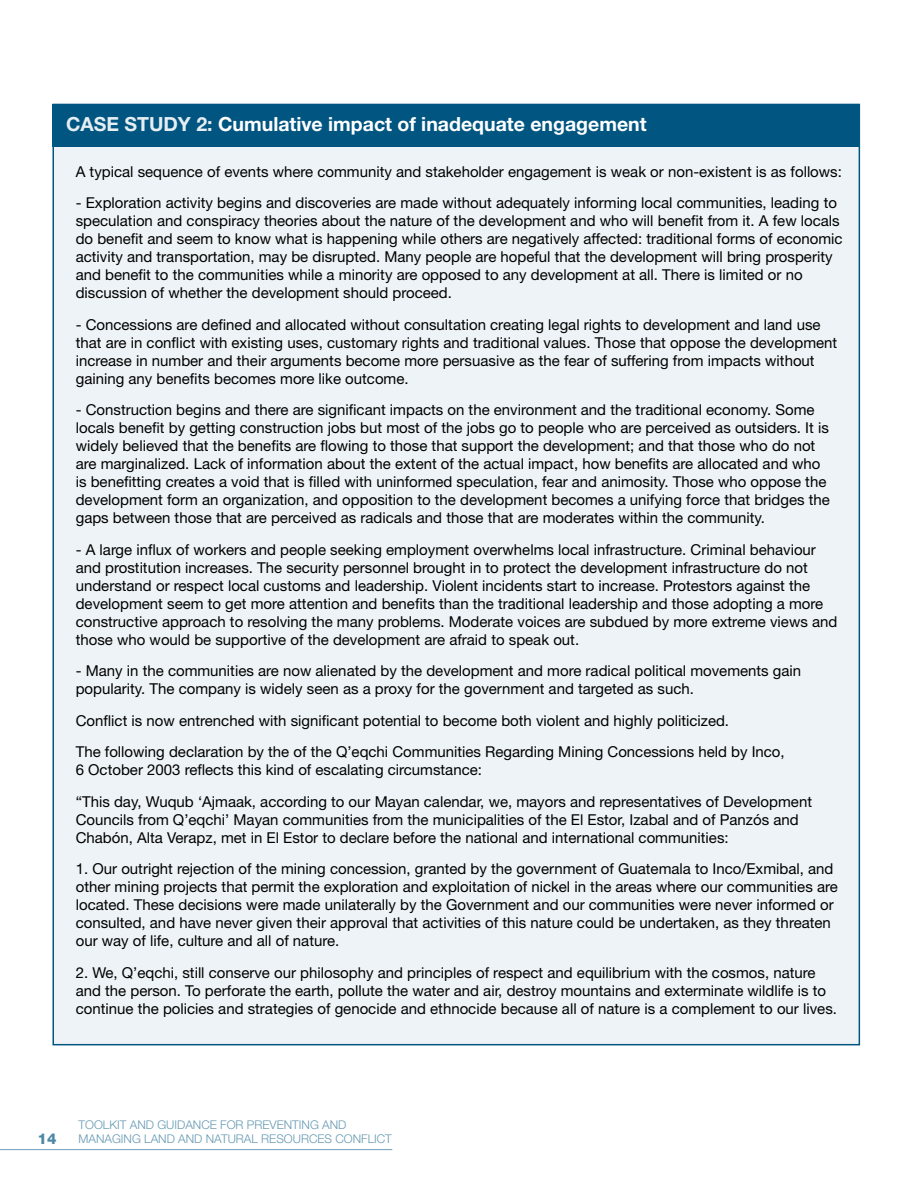
<style>
.page{position:relative;width:918px;height:1188px;background:#fff}
.page>*{position:absolute;margin:0;border:0;box-sizing:border-box;transform-origin:0 0}
.t1{font:700 19.5px "Helvetica Neue LT Std";color:#fff}
.t2{font:15px/18px "Helvetica Neue LT Std";color:#000}
.t3{font:800 15px "Helvetica Neue LT Std";color:#4c87a6}
.t4{font:300 12px "Helvetica Neue LT Std";color:#6699b3}
.s1{color:#e6eef3}
</style>
<div class="page">
<hr style="left:0;top:1149px;width:392px;height:1px;background:#7fa9c0">
<div style="left:53px;top:104px;width:806px;height:941px;background:#edf3f6"></div>
<div style="left:52px;top:104px;width:808px;height:42px;background:#005581"></div>
<h1 class="t1" style="left:66px;top:117px;width:582px"><span class="s1">CASE STUDY 2:</span> Cumulative impact of inadequate engagement</h1>
<p class="t2" style="left:76px;top:164px;width:768px">A typical sequence of events where community and stakeholder engagement is weak or non-existent is as follows:</p>
<p class="t2" style="left:76px;top:195px;width:768px">- Exploration activity begins and discoveries are made without adequately informing local communities, leading to speculation and conspiracy theories about the nature of the development and who will benefit from it. A few locals do benefit and seem to know what is happening while others are negatively affected: traditional forms of economic activity and transportation, may be disrupted. Many people are hopeful that the development will bring prosperity and benefit to the communities while a minority are opposed to any development at all. There is limited or no discussion of whether the development should proceed.</p>
<p class="t2" style="left:76px;top:317px;width:763px">- Concessions are defined and allocated without consultation creating legal rights to development and land use that are in conflict with existing uses, customary rights and traditional values. Those that oppose the development increase in number and their arguments become more persuasive as the fear of suffering from impacts without gaining any benefits becomes more like outcome.</p>
<p class="t2" style="left:76px;top:402px;width:756px">- Construction begins and there are significant impacts on the environment and the traditional economy. Some locals benefit by getting construction jobs but most of the jobs go to people who are perceived as outsiders. It is widely believed that the benefits are flowing to those that support the development; and that those who do not are marginalized. Lack of information about the extent of the actual impact, how benefits are allocated and who is benefitting creates a void that is filled with uninformed speculation, fear and animosity. Those who oppose the development form an organization, and opposition to the development becomes a unifying force that bridges the gaps between those that are perceived as radicals and those that are moderates within the community.</p>
<p class="t2" style="left:76px;top:542px;width:763px">- A large influx of workers and people seeking employment overwhelms local infrastructure. Criminal behaviour and prostitution increases. The security personnel brought in to protect the development infrastructure do not understand or respect local customs and leadership. Violent incidents start to increase. Protestors against the development seem to get more attention and benefits than the traditional leadership and those adopting a more constructive approach to resolving the many problems. Moderate voices are subdued by more extreme views and those who would be supportive of the development are afraid to speak out.</p>
<p class="t2" style="left:76px;top:663px;width:727px">- Many in the communities are now alienated by the development and more radical political movements gain popularity. The company is widely seen as a proxy for the government and targeted as such.</p>
<p class="t2" style="left:76px;top:706px;width:711px;line-height:31.5px">Conflict is now entrenched with significant potential to become both violent and highly politicized.<br>The following declaration by the of the Q’eqchi Communities Regarding Mining Concessions held by Inco,</p>
<p class="t2" style="left:76px;top:755px;width:738px;line-height:31.5px">6 October 2003 reflects this kind of escalating circumstance:<br>“This day, Wuqub ‘Ajmaak, according to our Mayan calendar, we, mayors and representatives of Development</p>
<p class="t2" style="left:76px;top:812px;width:724px">Councils from Q’eqchi’ Mayan communities from the municipalities of the El Estor, Izabal and of Panzós and<br>Chabón, Alta Verapz, met in El Estor to declare before the national and international communities:</p>
<p class="t2" style="left:76px;top:861px;width:764px">1. Our outright rejection of the mining concession, granted by the government of Guatemala to Inco/Exmibal, and other mining projects that permit the exploration and exploitation of nickel in the areas where our communities are located. These decisions were made unilaterally by the Government and our communities were never informed or consulted, and have never given their approval that activities of this nature could be undertaken, as they threaten our way of life, culture and all of nature.</p>
<p class="t2" style="left:76px;top:965px;width:763px">2. We, Q’eqchi, still conserve our philosophy and principles of respect and equilibrium with the cosmos, nature and the person. To perforate the earth, pollute the water and air, destroy mountains and exterminate wildlife is to continue the policies and strategies of genocide and ethnocide because all of nature is a complement to our lives.</p>
<p class="t4" style="left:78px;top:1118px;width:270px">TOOLKIT AND GUIDANCE FOR PREVENTING AND</p>
<p class="t3" style="left:38px;top:1130px;width:20px">14</p>
<p class="t4" style="left:78px;top:1132px;width:315px">MANAGING LAND AND NATURAL RESOURCES CONFLICT</p>
</div>
